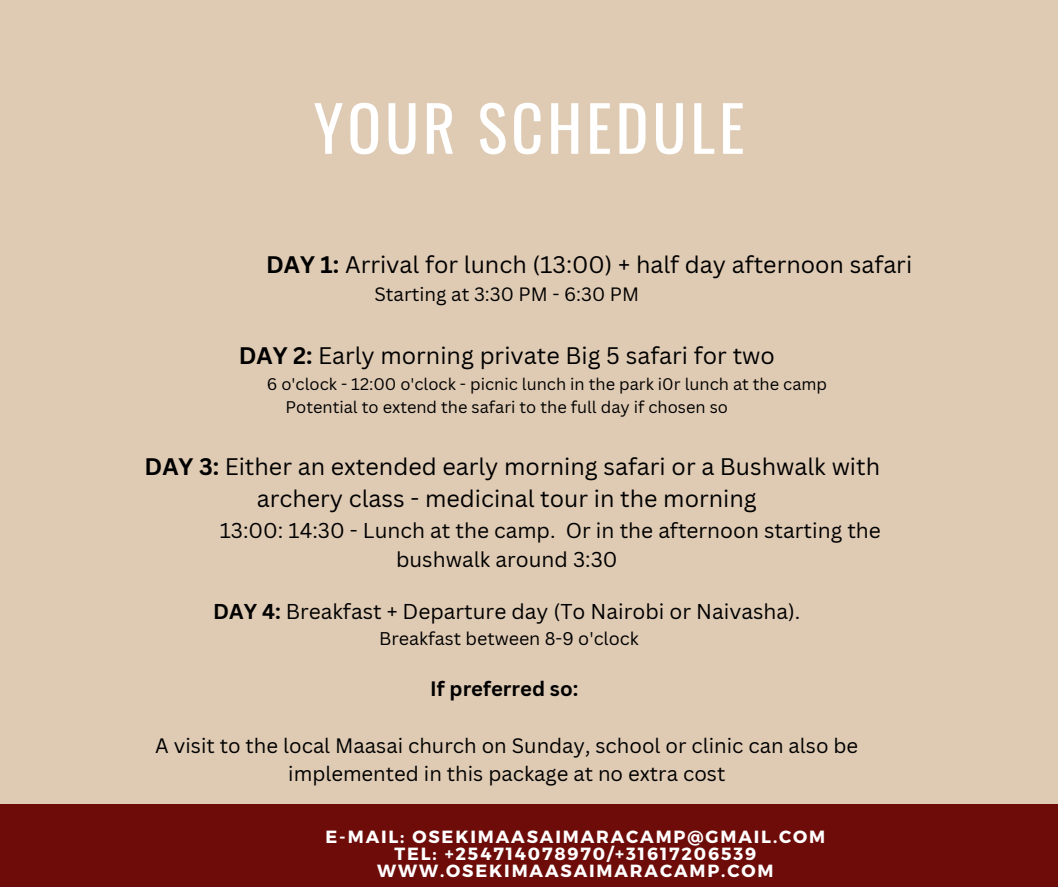
<style>
.page{position:relative;width:1058px;height:887px;background:#fff}
.page>*{position:absolute;margin:0;border:0;box-sizing:border-box;transform-origin:0 0}
.t1{font:62.55px "Oswald";letter-spacing:.065em;color:#fff}
.t2{font:23.25px/32.7px "Canva Sans";color:#000;text-align:center}
.t3{font:20.85px/29.2px "Canva Sans";color:#000}
.t4{font:20.25px/28.2px "Canva Sans";color:#000;text-align:center}
.t5{font:700 20.25px "Canva Sans";color:#000}
.t6{font:18.75px "Canva Sans";color:#000}
.t7{font:17.85px "Canva Sans";color:#000}
.t8{font:700 17.55px/16.8px "Montserrat";letter-spacing:.105em;color:#fff;text-align:center}
.t9{font:16.35px/22.5px "Canva Sans";color:#000}
.s1{font-weight:700}
</style>
<div class="page">
<div style="left:0;top:0;width:1058px;height:886px;background:#dfcbb4"></div>
<div style="left:0;top:803px;width:1058px;height:83px;background:#6d0c09"></div>
<h1 class="t1" style="left:313px;top:79px;width:432px">YOUR SCHEDULE</h1>
<p class="t2" style="left:266px;top:248px;width:647px"><span class="s1">DAY 1:</span> Arrival for lunch (13:00) + half day afternoon safari</p>
<p class="t6" style="left:374px;top:281px;width:266px">Starting at 3:30 PM - 6:30 PM</p>
<p class="t2" style="left:239px;top:339px;width:537px"><span class="s1">DAY 2:</span> Early morning private Big 5 safari for two</p>
<p class="t9" style="left:285px;top:372px;width:543px;text-indent:-19px">6 o'clock - 12:00 o'clock - picnic lunch in the park i0r lunch at the camp<br>Potential to extend the safari to the full day if chosen so</p>
<p class="t2" style="left:145px;top:449px;width:737px"><span class="s1">DAY 3:</span> Either an extended early morning safari or a Bushwalk with archery class - medicinal tour in the morning</p>
<p class="t3" style="left:396px;top:515px;width:486px;text-indent:-176px">13:00: 14:30 - Lunch at the camp. Or in the afternoon starting the bushwalk around 3:30</p>
<p class="t3" style="left:213px;top:596px;width:588px"><span class="s1">DAY 4:</span> Breakfast + Departure day (To Nairobi or Naivasha).</p>
<p class="t7" style="left:379px;top:625px;width:261px">Breakfast between 8-9 o'clock</p>
<p class="t5" style="left:430px;top:674px;width:149px">If preferred so:</p>
<p class="t4" style="left:155px;top:730px;width:704px">A visit to the local Maasai church on Sunday, school or clinic can also be implemented in this package at no extra cost</p>
<p class="t8" style="left:325px;top:827px;width:501px">E-MAIL: OSEKIMAASAIMARACAMP@GMAIL.COM<br>TEL: +254714078970/+31617206539<br>WWW.OSEKIMAASAIMARACAMP.COM</p>
</div>
